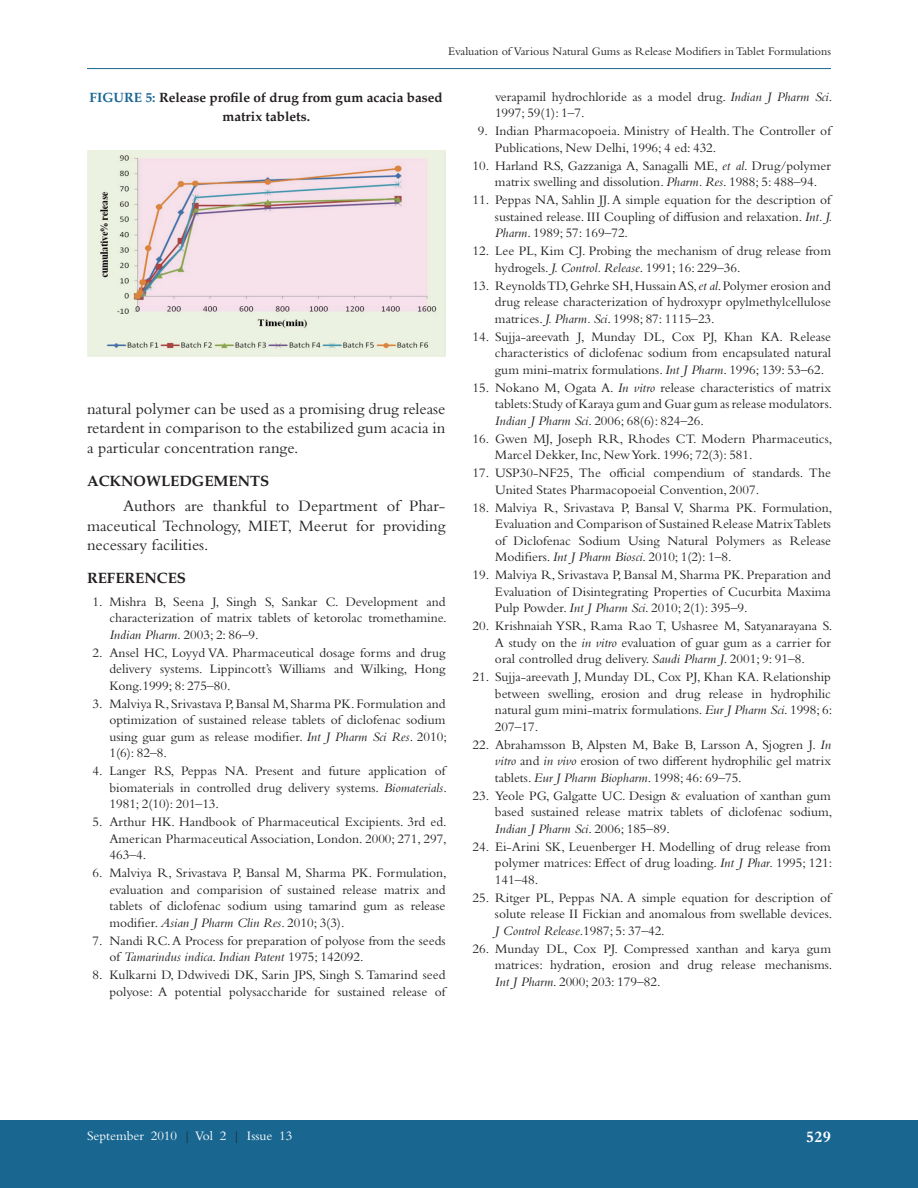
<style>
.page{position:relative;width:918px;height:1188px;background:#fff}
.page>*{position:absolute;margin:0;border:0;box-sizing:border-box;transform-origin:0 0}
.Tx{font:16.5px/19.5px "Bembo Std";color:#231f20;text-align:justify}
.t1{font:700 16.5px "Bembo Std";color:#fff}
.t2{font:700 15px "Palatino LT Std";color:#231f20}
.Ref_Tx{font:13.5px/16.5px "Bembo Std";color:#231f20;text-align:justify}
.Table_Title{font:700 13.5px/19.5px "Palatino LT Std";color:#231f20}
.t3{font:13.5px "Bembo Std";color:#fff}
.Table_Title-2{font:700 13.5px "Palatino LT Std";color:#196791}
.t4{font:12px "Bembo Std";color:#231f20}
.s1{color:#196791}
.s2{font-style:italic}
.s3{color:#231f20}
</style>
<div class="page">
<div style="left:0;top:1120px;width:918px;height:68px;background:#196791"></div>
<hr style="left:87px;top:68px;width:744px;height:1px;background:#196791">
<img style="left:87px;top:151px;width:359px;height:206px">
<p class="t4" style="left:448px;top:44px;width:384px">Evaluation of Various Natural Gums as Release Modifiers in Tablet Formulations</p>
<p class="Table_Title-2" style="left:90px;top:89px;width:18px">Figure</p>
<p class="Table_Title" style="left:222px;top:87px;width:222px;text-indent:-77px"><span class="s1">5:</span> Release profile of drug from gum acacia based matrix tablets.</p>
<p class="Tx" style="left:87px;top:399px;width:360px">natural polymer can be used as a promising drug release retardent in comparison to the estabilized gum acacia in a particular concentration range.</p>
<h2 class="t2" style="left:87px;top:472px;width:184px">ACKNOWLEDGEMENTS</h2>
<p class="Tx" style="left:87px;top:496px;width:360px;text-indent:36px">Authors are thankful to Department of Phar&shy;maceutical Technology, MIET, Meerut for providing necessary facilities.</p>
<h2 class="t2" style="left:87px;top:570px;width:101px">REFERENCES</h2>
<p class="Ref_Tx" style="left:110px;top:593px;width:339px;text-indent:-17px">1. Mishra B, Seena J, Singh S, Sankar C. Development and characterization of matrix tablets of ketorolac tromethamine.<br><span class="s2">Indian Pharm.</span> 2003; 2: 86–9.</p>
<p class="Ref_Tx" style="left:110px;top:644px;width:338px;text-indent:-17px">2. Ansel HC, Loyyd VA. Pharmaceutical dosage forms and drug delivery systems. Lippincott’s Williams and Wilking, Hong Kong.1999; 8: 275–80.</p>
<p class="Ref_Tx" style="left:110px;top:695px;width:339px;text-indent:-17px">3. Malviya R, Srivastava P, Bansal M, Sharma PK. Formulation and optimization of sustained release tablets of diclofenac sodium using guar gum as release modifier. <span class="s2">Int J Pharm Sci Res</span>. 2010; 1(6): 82–8.</p>
<p class="Ref_Tx" style="left:110px;top:763px;width:339px;text-indent:-17px">4. Langer RS, Peppas NA. Present and future application of biomaterials in controlled drug delivery systems. <span class="s2">Biomaterials</span>.<br>1981; 2(10): 201–13.</p>
<p class="Ref_Tx" style="left:110px;top:814px;width:339px;text-indent:-17px">5. Arthur HK. Handbook of Pharmaceutical Excipients. 3rd ed.<br>American Pharmaceutical Association, London. 2000; 271, 297, 463–4.</p>
<p class="Ref_Tx" style="left:110px;top:865px;width:339px;text-indent:-17px">6. Malviya R, Srivastava P, Bansal M, Sharma PK. Formulation, evaluation and comparision of sustained release matrix and tablets of diclofenac sodium using tamarind gum as release modifier. <span class="s2">Asian J Pharm Clin Res</span>. 2010; 3(3).</p>
<p class="Ref_Tx" style="left:110px;top:932px;width:338px;text-indent:-17px">7. Nandi RC. A Process for preparation of polyose from the seeds of <span class="s2">Tamarindus indica</span>. <span class="s2">Indian Patent</span> 1975; 142092.</p>
<p class="Ref_Tx" style="left:92px;top:967px;width:355px;text-align:right">8. Kulkarni D, Ddwivedi DK, Sarin JPS, Singh S. Tamarind seed polyose: A potential polysaccharide for sustained release of</p>
<p class="Ref_Tx" style="left:495px;top:88px;width:339px">verapamil hydrochloride as a model drug. <span class="s2">Indian J Pharm Sci</span>.<br>1997; 59(1): 1–7.</p>
<p class="Ref_Tx" style="left:495px;top:123px;width:337px;text-indent:-17px">9. Indian Pharmacopoeia. Ministry of Health. The Controller of<br>Publications, New Delhi, 1996; 4 ed: 432.</p>
<p class="Ref_Tx" style="left:495px;top:157px;width:338px;text-indent:-22px">10. Harland RS, Gazzaniga A, Sanagalli ME, <span class="s2">et al</span>. Drug/polymer matrix swelling and dissolution. <span class="s2">Pharm. Res</span>. 1988; 5: 488–94.</p>
<p class="Ref_Tx" style="left:495px;top:192px;width:339px;text-indent:-22px">11. Peppas NA, Sahlin JJ. A simple equation for the description of sustained release. III Coupling of diffusion and relaxation. <span class="s2">Int. J.<br>Pharm</span>. 1989; 57: 169–72.</p>
<p class="Ref_Tx" style="left:495px;top:243px;width:338px;text-indent:-22px">12. Lee PL, Kim CJ. Probing the mechanism of drug release from hydrogels. <span class="s2">J. Control. Release</span>. 1991; 16: 229–36.</p>
<p class="Ref_Tx" style="left:495px;top:277px;width:338px;text-indent:-22px">13. Reynolds TD, Gehrke SH, Hussain AS, <span class="s2">et al</span>. Polymer erosion and drug release characterization of hydroxypr opylmethylcellulose matrices. <span class="s2">J. Pharm. Sci</span>. 1998; 87: 1115–23.</p>
<p class="Ref_Tx" style="left:495px;top:328px;width:338px;text-indent:-22px">14. Sujja-areevath J, Munday DL, Cox PJ, Khan KA. Release characteristics of diclofenac sodium from encapsulated natural gum mini-matrix formulations. <span class="s2">Int J Pharm</span>. 1996; 139: 53–62.</p>
<p class="Ref_Tx" style="left:495px;top:379px;width:339px;text-indent:-22px">15. Nokano M, Ogata A. <span class="s2">In vitro</span> release characteristics of matrix tablets: Study of Karaya gum and Guar gum as release modulators.<br><span class="s2">Indian J Pharm Sci</span>. 2006; 68(6): 824–26.</p>
<p class="Ref_Tx" style="left:495px;top:430px;width:339px;text-indent:-22px">16. Gwen MJ, Joseph RR, Rhodes CT. Modern Pharmaceutics,<br>Marcel Dekker, Inc, New York. 1996; 72(3): 581.</p>
<p class="Ref_Tx" style="left:495px;top:465px;width:338px;text-indent:-22px">17. USP30-NF25, The official compendium of standards. The<br>United States Pharmacopoeial Convention, 2007.</p>
<p class="Ref_Tx" style="left:495px;top:499px;width:339px;text-indent:-22px">18. Malviya R, Srivastava P, Bansal V, Sharma PK. Formulation, Evaluation and Comparison of Sustained Release Matrix Tablets of Diclofenac Sodium Using Natural Polymers as Release Modifiers. <span class="s2">Int J Pharm Biosci</span>. 2010; 1(2): 1–8.</p>
<p class="Ref_Tx" style="left:495px;top:567px;width:338px;text-indent:-22px">19. Malviya R, Srivastava P, Bansal M, Sharma PK. Preparation and Evaluation of Disintegrating Properties of Cucurbita Maxima Pulp Powder. <span class="s2">Int J Pharm Sci</span>. 2010; 2(1): 395–9.</p>
<p class="Ref_Tx" style="left:495px;top:618px;width:339px;text-indent:-22px">20. Krishnaiah YSR, Rama Rao T, Ushasree M, Satyanarayana S.<br>A study on the <span class="s2">in vitro</span> evaluation of guar gum as a carrier for oral controlled drug delivery. <span class="s2">Saudi Pharm J</span>. 2001; 9: 91–8.</p>
<p class="Ref_Tx" style="left:495px;top:669px;width:339px;text-indent:-22px">21. Sujja-areevath J, Munday DL, Cox PJ, Khan KA. Relationship between swelling, erosion and drug release in hydrophilic natural gum mini-matrix formulations. <span class="s2">Eur J Pharm Sci</span>. 1998; 6:<br>207–17.</p>
<p class="Ref_Tx" style="left:495px;top:736px;width:337px;text-indent:-22px">22. Abrahamsson B, Alpsten M, Bake B, Larsson A, Sjogren J. <span class="s2">In vitro</span> and <span class="s2">in vivo</span> erosion of two different hydrophilic gel matrix tablets. <span class="s2">Eur J Pharm Biopharm</span>. 1998; 46: 69–75.</p>
<p class="Ref_Tx" style="left:495px;top:787px;width:339px;text-indent:-22px">23. Yeole PG, Galgatte UC. Design &amp; evaluation of xanthan gum based sustained release matrix tablets of diclofenac sodium, <span class="s2">Indian J Pharm Sci</span>. 2006; 185–89.</p>
<p class="Ref_Tx" style="left:495px;top:838px;width:339px;text-indent:-22px">24. Ei-Arini SK, Leuenberger H. Modelling of drug release from polymer matrices: Effect of drug loading. <span class="s2">Int J Phar</span>. 1995; 121:<br>141–48.</p>
<p class="Ref_Tx" style="left:495px;top:889px;width:339px;text-indent:-22px">25. Ritger PL, Peppas NA. A simple equation for description of solute release II Fickian and anomalous from swellable devices.<br><span class="s2">J Control Release</span>.1987; 5: 37–42.</p>
<p class="Ref_Tx" style="left:495px;top:940px;width:339px;text-indent:-22px">26. Munday DL, Cox PJ. Compressed xanthan and karya gum matrices: hydration, erosion and drug release mechanisms.<br><span class="s2">Int J Pharm</span>. 2000; 203: 179–82.</p>
<p class="t3" style="left:87px;top:1128px;width:207px">September 2010 <span class="s3">|</span> Vol 2 <span class="s3">|</span> Issue 13</p>
<p class="t1" style="left:806px;top:1128px;width:26px">529</p>
</div>
